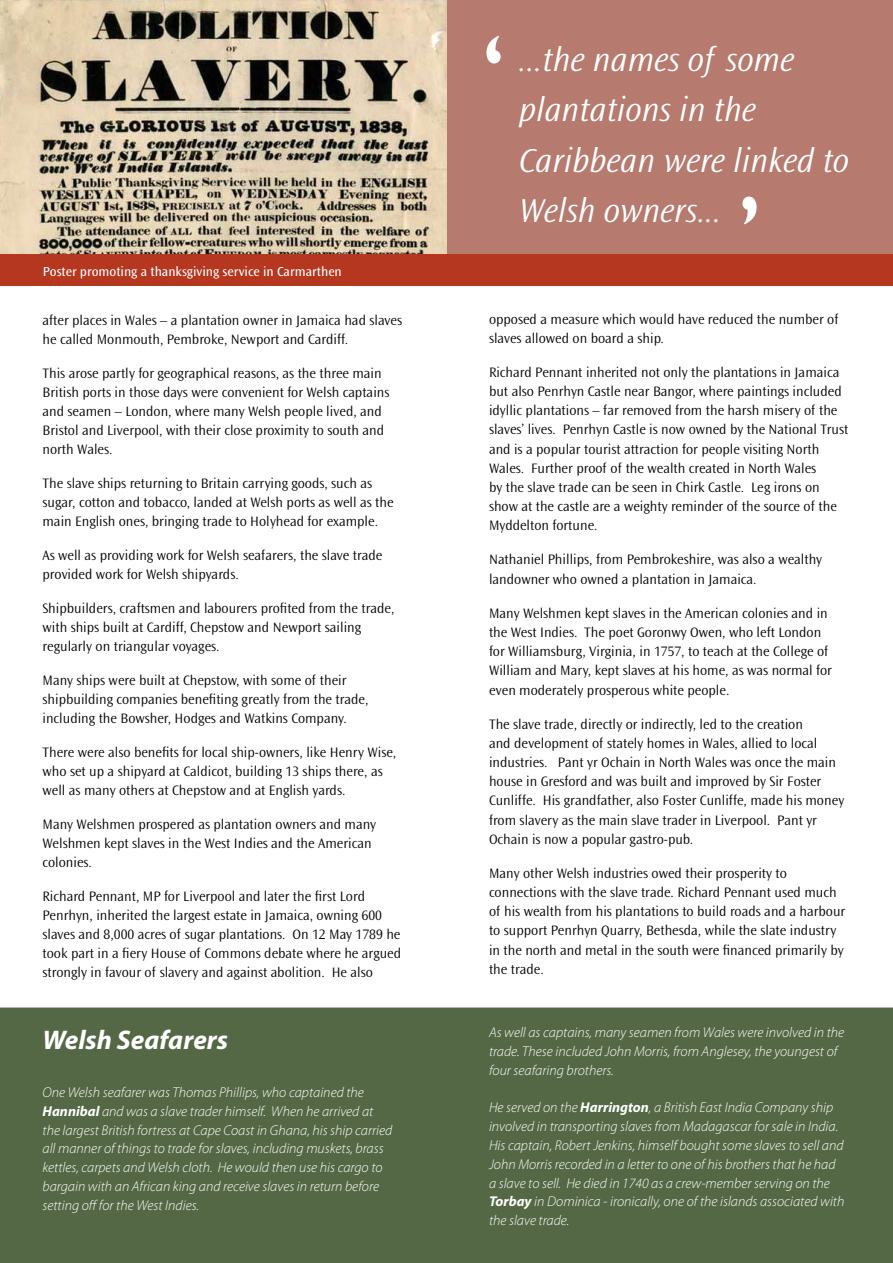
<style>
.page{position:relative;width:893px;height:1263px;background:#fff}
.page>*{position:absolute;margin:0;border:0;box-sizing:border-box;transform-origin:0 0}
.t1{font:condensed 120px "Gill Sans Std";color:#fff}
.t2{font:italic 300 34.5px/50.4px "Ocean Sans Std";color:#fff}
.t3{font:italic 700 27px "Myriad Pro";color:#fff}
.t4{font:300 14.25px/19.2px "Ocean Sans Std";color:#000}
.t5{font:italic 300 14.25px/18.8px "Myriad Pro";color:#fff}
.t6{font:13.5px "Ocean Sans Std";color:#fff}
.s1{font-weight:700}
</style>
<div class="page">
<div style="left:447px;top:0;width:446px;height:268px;background:#b67a6e"></div>
<img style="left:0;top:0;width:446px;height:254px">
<div style="left:0;top:1007px;width:893px;height:256px;background:#546845"></div>
<div style="left:0;top:254px;width:893px;height:32px;background:#b63720"></div>
<p class="t6" style="left:43px;top:264px;width:300px">Poster promoting a thanksgiving service in Carmarthen</p>
<p class="t4" style="left:43px;top:311px;width:361px">after places in Wales – a plantation owner in Jamaica had slaves he called Monmouth, Pembroke, Newport and Cardiff.</p>
<p class="t4" style="left:43px;top:364px;width:348px">This arose partly for geographical reasons, as the three main British ports in those days were convenient for Welsh captains and seamen – London, where many Welsh people lived, and Bristol and Liverpool, with their close proximity to south and north Wales.</p>
<p class="t4" style="left:43px;top:474px;width:353px">The slave ships returning to Britain carrying goods, such as sugar, cotton and tobacco, landed at Welsh ports as well as the main English ones, bringing trade to Holyhead for example.</p>
<p class="t4" style="left:43px;top:546px;width:341px">As well as providing work for Welsh seafarers, the slave trade provided work for Welsh shipyards.</p>
<p class="t4" style="left:43px;top:599px;width:353px">Shipbuilders, craftsmen and labourers profited from the trade, with ships built at Cardiff, Chepstow and Newport sailing regularly on triangular voyages.</p>
<p class="t4" style="left:43px;top:671px;width:328px">Many ships were built at Chepstow, with some of their shipbuilding companies benefiting greatly from the trade, including the Bowsher, Hodges and Watkins Company.</p>
<p class="t4" style="left:43px;top:743px;width:355px">There were also benefits for local ship-owners, like Henry Wise, who set up a shipyard at Caldicot, building 13 ships there, as well as many others at Chepstow and at English yards.</p>
<p class="t4" style="left:43px;top:815px;width:335px">Many Welshmen prospered as plantation owners and many<br>Welshmen kept slaves in the West Indies and the American colonies.</p>
<p class="t4" style="left:43px;top:886px;width:360px">Richard Pennant, MP for Liverpool and later the first Lord Penrhyn, inherited the largest estate in Jamaica, owning 600 slaves and 8,000 acres of sugar plantations. On 12 May 1789 he took part in a fiery House of Commons debate where he argued strongly in favour of slavery and against abolition. He also</p>
<h3 class="t3" style="left:43px;top:1022px;width:187px">Welsh Seafarers</h3>
<p class="t5" style="left:43px;top:1083px;width:351px">One Welsh seafarer was Thomas Phillips, who captained the <span class="s1">Hannibal</span> and was a slave trader himself. When he arrived at the largest British fortress at Cape Coast in Ghana, his ship carried all manner of things to trade for slaves, including muskets, brass kettles, carpets and Welsh cloth. He would then use his cargo to bargain with an African king and receive slaves in return before setting off for the West Indies.</p>
<h1 class="t1" style="left:483px;top:13px;width:23px">‘</h1>
<h2 class="t2" style="left:519px;top:35px;width:332px">...the names of some plantations in the<br>Caribbean were linked to<br>Welsh owners...</h2>
<h1 class="t1" style="left:739px;top:174px;width:23px">’</h1>
<p class="t4" style="left:489px;top:309px;width:351px">opposed a measure which would have reduced the number of slaves allowed on board a ship.</p>
<p class="t4" style="left:489px;top:363px;width:361px">Richard Pennant inherited not only the plantations in Jamaica but also Penrhyn Castle near Bangor, where paintings included idyllic plantations – far removed from the harsh misery of the slaves’ lives. Penrhyn Castle is now owned by the National Trust and is a popular tourist attraction for people visiting North Wales. Further proof of the wealth created in North Wales<br>by the slave trade can be seen in Chirk Castle. Leg irons on show at the castle are a weighty reminder of the source of the Myddelton fortune.</p>
<p class="t4" style="left:489px;top:550px;width:335px">Nathaniel Phillips, from Pembrokeshire, was also a wealthy landowner who owned a plantation in Jamaica.</p>
<p class="t4" style="left:489px;top:604px;width:344px">Many Welshmen kept slaves in the American colonies and in the West Indies. The poet Goronwy Owen, who left London for Williamsburg, Virginia, in 1757, to teach at the College of William and Mary, kept slaves at his home, as was normal for even moderately prosperous white people.</p>
<p class="t4" style="left:489px;top:714px;width:357px">The slave trade, directly or indirectly, led to the creation<br>and development of stately homes in Wales, allied to local industries. Pant yr Ochain in North Wales was once the main house in Gresford and was built and improved by Sir Foster Cunliffe. His grandfather, also Foster Cunliffe, made his money from slavery as the main slave trader in Liverpool. Pant yr Ochain is now a popular gastro-pub.</p>
<p class="t4" style="left:489px;top:864px;width:358px">Many other Welsh industries owed their prosperity to connections with the slave trade. Richard Pennant used much of his wealth from his plantations to build roads and a harbour to support Penrhyn Quarry, Bethesda, while the slate industry in the north and metal in the south were financed primarily by the trade.</p>
<p class="t5" style="left:489px;top:1023px;width:357px">As well as captains, many seamen from Wales were involved in the trade. These included John Morris, from Anglesey, the youngest of four seafaring brothers.</p>
<p class="t5" style="left:489px;top:1098px;width:357px">He served on the <span class="s1">Harrington</span>, a British East India Company ship involved in transporting slaves from Madagascar for sale in India.<br>His captain, Robert Jenkins, himself bought some slaves to sell and John Morris recorded in a letter to one of his brothers that he had a slave to sell. He died in 1740 as a crew-member serving on the <span class="s1">Torbay</span> in Dominica - ironically, one of the islands associated with the slave trade.</p>
</div>
